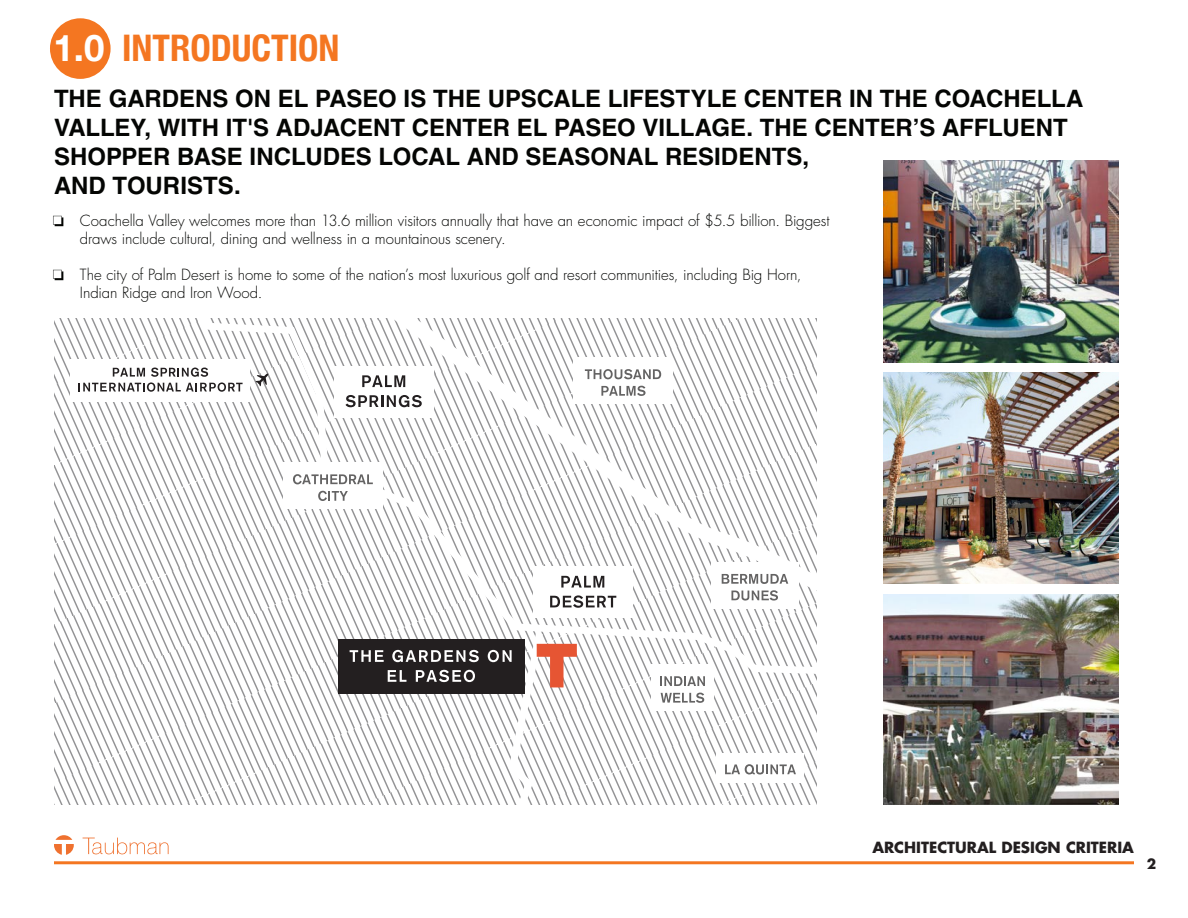
<style>
.page{position:relative;width:1188px;height:918px;background:#fff}
.page>*{position:absolute;margin:0;border:0;box-sizing:border-box;transform-origin:0 0}
.SECTION_TITLES{font:700 condensed 36.6px "Helvetica Neue";color:#f47621}
.t1{font:700 24px/28.8px "Helvetica LT Std";color:#040503}
.t2{font:300 15px "Futura Std";letter-spacing:-.005em;color:#040503}
.t3{font:700 15px "Futura Std";color:#231f20}
.t4{font:700 13.8px "Futura Std";color:#231f20}
.s1{font-stretch:normal;color:#fff}
</style>
<div class="page">
<hr style="left:54px;top:861px;width:1080px;height:3px;background:#f47621">
<svg style="left:83px;top:838px;width:86px;height:16px"></svg>
<svg style="left:54px;top:835px;width:20px;height:20px"></svg>
<div style="left:50px;top:18px;width:61px;height:61px;background:#f47621;border-radius:50%"></div>
<img style="left:884px;top:373px;width:235px;height:211px">
<img style="left:884px;top:161px;width:235px;height:202px">
<img style="left:884px;top:594px;width:235px;height:211px">
<svg style="left:54px;top:760px;width:763px;height:45px"></svg>
<svg style="left:54px;top:319px;width:763px;height:441px"></svg>
<div style="left:70px;top:359px;width:180px;height:43px;background:#fff"></div>
<svg style="left:78px;top:368px;width:165px;height:24px"></svg>
<svg style="left:256px;top:374px;width:12px;height:12px"></svg>
<div style="left:334px;top:366px;width:100px;height:51px;background:#fff"></div>
<svg style="left:362px;top:375px;width:43px;height:12px"></svg>
<svg style="left:346px;top:395px;width:76px;height:12px"></svg>
<div style="left:533px;top:566px;width:100px;height:52px;background:#fff"></div>
<svg style="left:561px;top:576px;width:43px;height:12px"></svg>
<svg style="left:550px;top:595px;width:66px;height:13px"></svg>
<div style="left:283px;top:462px;width:100px;height:47px;background:#fff"></div>
<svg style="left:293px;top:474px;width:80px;height:10px"></svg>
<svg style="left:318px;top:491px;width:30px;height:10px"></svg>
<div style="left:573px;top:357px;width:100px;height:47px;background:#fff"></div>
<svg style="left:585px;top:369px;width:76px;height:10px"></svg>
<svg style="left:601px;top:386px;width:45px;height:10px"></svg>
<div style="left:711px;top:562px;width:87px;height:46px;background:#fff"></div>
<svg style="left:722px;top:574px;width:66px;height:10px"></svg>
<svg style="left:731px;top:590px;width:47px;height:11px"></svg>
<div style="left:652px;top:664px;width:62px;height:47px;background:#fff"></div>
<svg style="left:660px;top:676px;width:45px;height:10px"></svg>
<svg style="left:661px;top:693px;width:43px;height:10px"></svg>
<div style="left:717px;top:754px;width:87px;height:29px;background:#fff"></div>
<svg style="left:725px;top:764px;width:71px;height:11px"></svg>
<div style="left:339px;top:639px;width:186px;height:55px;background:#231f20"></div>
<svg style="left:350px;top:650px;width:34px;height:12px"></svg>
<svg style="left:392px;top:650px;width:87px;height:12px"></svg>
<svg style="left:488px;top:650px;width:24px;height:12px"></svg>
<svg style="left:388px;top:670px;width:18px;height:12px"></svg>
<svg style="left:416px;top:670px;width:59px;height:12px"></svg>
<svg style="left:537px;top:644px;width:40px;height:43px"></svg>
<svg style="left:53px;top:216px;width:10px;height:10px"></svg>
<svg style="left:53px;top:270px;width:10px;height:10px"></svg>
<p class="SECTION_TITLES" style="left:54px;top:26px;width:288px"><span class="s1">1.0</span> INTRODUCTION</p>
<p class="t1" style="left:54px;top:84px;width:1031px">THE GARDENS ON EL PASEO IS THE UPSCALE LIFESTYLE CENTER IN THE COACHELLA</p>
<p class="t1" style="left:54px;top:113px;width:1015px">VALLEY, WITH IT'S ADJACENT CENTER EL PASEO VILLAGE. THE CENTER’S AFFLUENT<br>SHOPPER BASE INCLUDES LOCAL AND SEASONAL RESIDENTS,</p>
<p class="t1" style="left:54px;top:170px;width:188px">AND TOURISTS.</p>
<p class="t2" style="left:80px;top:212px;width:751px">Coachella Valley welcomes more than 13.6 million visitors annually that have an economic impact of $5.5 billion. Biggest</p>
<p class="t2" style="left:80px;top:230px;width:427px">draws include cultural, dining and wellness in a mountainous scenery.</p>
<p class="t2" style="left:80px;top:266px;width:723px">The city of Palm Desert is home to some of the nation’s most luxurious golf and resort communities, including Big Horn,</p>
<p class="t2" style="left:80px;top:284px;width:184px">Indian Ridge and Iron Wood.</p>
<p class="t3" style="left:872px;top:838px;width:263px">ARCHITECTURAL DESIGN CRITERIA</p>
<p class="t4" style="left:1147px;top:854px;width:11px">2</p>
</div>
